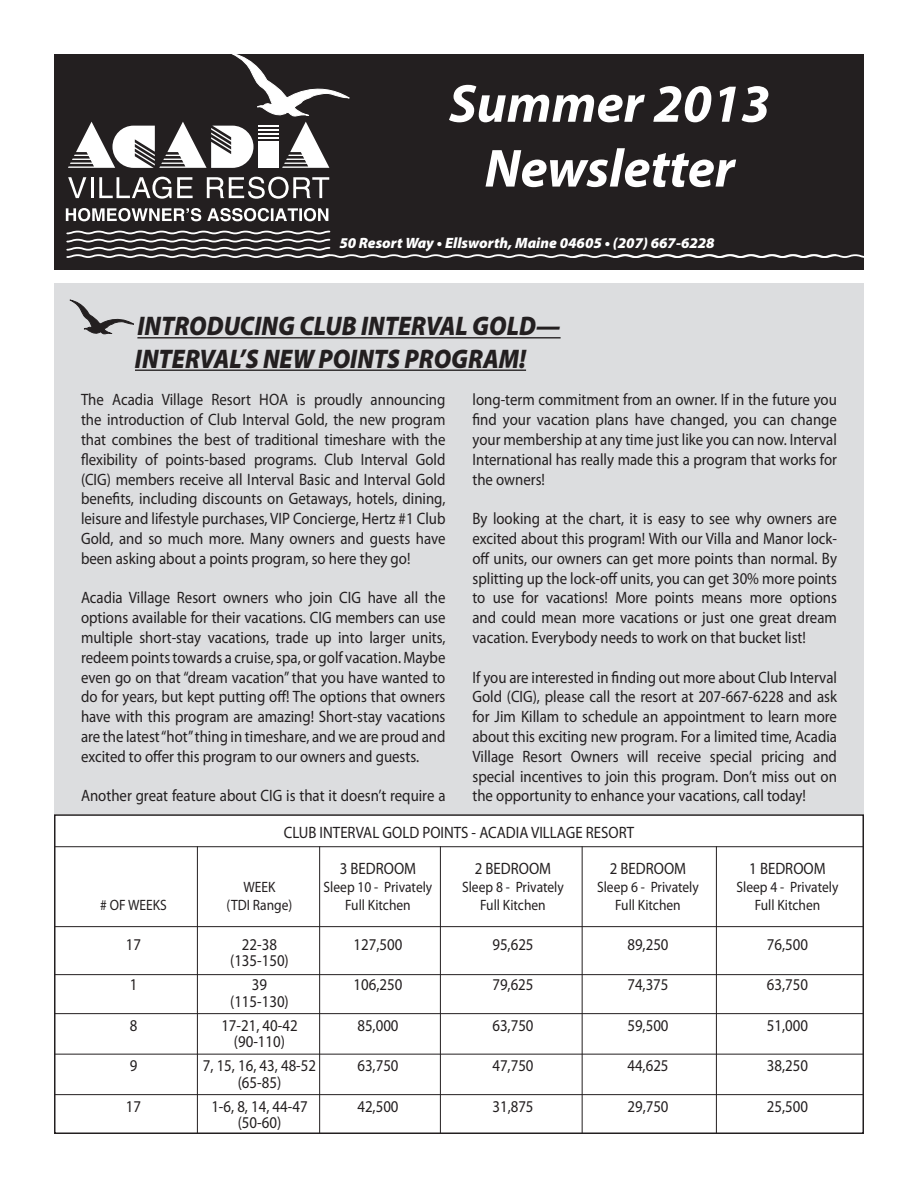
<style>
.page{position:relative;width:918px;height:1188px;background:#fff}
.page>*{position:absolute;margin:0;border:0;box-sizing:border-box;transform-origin:0 0}
.t1{font:italic 700 54px "Myriad Pro";color:#fff}
.t2{font:italic 900 27px "Myriad Pro";color:#231f20;scale:.9 1}
.t3{font:16.5px/19.8px "Myriad Pro";color:#231f20;text-align:justify;scale:.9 1}
.t4{font:15px "Myriad Pro";color:#231f20;scale:.9 1}
.t5{font:italic 900 15px "Myriad Pro";color:#fff}
</style>
<div class="page">
<div style="left:54px;top:54px;width:810px;height:216px;background:#231f20"></div>
<div style="left:54px;top:284px;width:810px;height:530px;background:#dcdddf"></div>
<hr style="left:137px;top:337px;width:424px;height:1px;background:#231f20">
<hr style="left:135px;top:370px;width:391px;height:1px;background:#231f20">
<svg style="left:69px;top:300px;width:65px;height:35px"></svg>
<svg style="left:66px;top:230px;width:798px;height:28px"></svg>
<svg style="left:66px;top:208px;width:262px;height:13px"></svg>
<svg style="left:68px;top:177px;width:18px;height:21px"></svg>
<hr style="left:91px;top:177px;width:2px;height:21px;background:#fff">
<svg style="left:99px;top:177px;width:94px;height:22px"></svg>
<svg style="left:207px;top:177px;width:122px;height:22px"></svg>
<svg style="left:68px;top:54px;width:282px;height:114px"></svg>
<div style="left:54px;top:814px;width:810px;height:320px;border:2px solid #231f20"></div>
<hr style="left:54px;top:846px;width:810px;height:1px;background:#231f20">
<hr style="left:54px;top:926px;width:810px;height:1px;background:#231f20">
<hr style="left:54px;top:974px;width:810px;height:1px;background:#231f20">
<hr style="left:54px;top:1013px;width:810px;height:1px;background:#231f20">
<hr style="left:54px;top:1054px;width:810px;height:1px;background:#231f20">
<hr style="left:54px;top:1094px;width:810px;height:1px;background:#231f20">
<hr style="left:197px;top:846px;width:1px;height:288px;background:#231f20">
<hr style="left:319px;top:846px;width:1px;height:288px;background:#231f20">
<hr style="left:440px;top:846px;width:1px;height:288px;background:#231f20">
<hr style="left:582px;top:846px;width:1px;height:288px;background:#231f20">
<hr style="left:716px;top:846px;width:1px;height:288px;background:#231f20">
<p class="t1" style="left:449px;top:68px;width:323px">Summer 2013</p>
<p class="t1" style="left:485px;top:133px;width:252px">Newsletter</p>
<p class="t5" style="left:339px;top:234px;width:377px">50 Resort Way • Ellsworth, Maine 04605 • (207) 667-6228</p>
<p class="t2" style="left:137px;top:311px;width:472px">INTRODUCING CLUB INTERVAL GOLD—</p>
<p class="t2" style="left:135px;top:343px;width:436px">INTERVAL’S NEW POINTS PROGRAM!</p>
<p class="t3" style="left:81px;top:390px;width:407px">The Acadia Village Resort HOA is proudly announcing the introduction of Club Interval Gold, the new program that combines the best of traditional timeshare with the flexibility of points-based programs. Club Interval Gold (CIG) members receive all Interval Basic and Interval Gold benefits, including discounts on Getaways, hotels, dining, leisure and lifestyle purchases, VIP Concierge, Hertz #1 Club Gold, and so much more. Many owners and guests have been asking about a points program, so here they go!</p>
<p class="t3" style="left:81px;top:588px;width:407px">Acadia Village Resort owners who join CIG have all the options available for their vacations. CIG members can use multiple short-stay vacations, trade up into larger units, redeem points towards a cruise, spa, or golf vacation. Maybe even go on that “dream vacation” that you have wanted to do for years, but kept putting off! The options that owners have with this program are amazing! Short-stay vacations are the latest “hot” thing in timeshare, and we are proud and excited to offer this program to our owners and guests.</p>
<p class="t3" style="left:81px;top:786px;width:407px">Another great feature about CIG is that it doesn’t require a</p>
<p class="t3" style="left:472px;top:390px;width:407px">long-term commitment from an owner. If in the future you find your vacation plans have changed, you can change your membership at any time just like you can now. Interval International has really made this a program that works for the owners!</p>
<p class="t3" style="left:472px;top:509px;width:407px">By looking at the chart, it is easy to see why owners are excited about this program! With our Villa and Manor lock&shy;off units, our owners can get more points than normal. By splitting up the lock-off units, you can get 30% more points to use for vacations! More points means more options and could mean more vacations or just one great dream vacation. Everybody needs to work on that bucket list!</p>
<p class="t3" style="left:472px;top:667px;width:407px">If you are interested in finding out more about Club Interval Gold (CIG), please call the resort at 207-667-6228 and ask for Jim Killam to schedule an appointment to learn more about this exciting new program. For a limited time, Acadia Village Resort Owners will receive special pricing and special incentives to join this program. Don’t miss out on the opportunity to enhance your vacations, call today!</p>
<p class="t3" style="left:284px;top:822px;width:391px">CLUB INTERVAL GOLD POINTS - ACADIA VILLAGE RESORT</p>
<p class="t3" style="left:340px;top:858px;width:86px">3 BEDROOM</p>
<p class="t3" style="left:475px;top:858px;width:86px">2 BEDROOM</p>
<p class="t3" style="left:610px;top:858px;width:86px">2 BEDROOM</p>
<p class="t3" style="left:749px;top:858px;width:86px">1 BEDROOM</p>
<p class="t4" style="left:243px;top:878px;width:37px">WEEK</p>
<p class="t4" style="left:324px;top:878px;width:122px">Sleep 10 - Privately</p>
<p class="t4" style="left:462px;top:878px;width:115px">Sleep 8 - Privately</p>
<p class="t4" style="left:597px;top:878px;width:115px">Sleep 6 - Privately</p>
<p class="t4" style="left:737px;top:878px;width:115px">Sleep 4 - Privately</p>
<p class="t4" style="left:100px;top:896px;width:75px"># OF WEEKS</p>
<p class="t4" style="left:227px;top:896px;width:75px">(TDI Range)</p>
<p class="t4" style="left:345px;top:896px;width:74px">Full Kitchen</p>
<p class="t4" style="left:480px;top:896px;width:74px">Full Kitchen</p>
<p class="t4" style="left:615px;top:896px;width:74px">Full Kitchen</p>
<p class="t4" style="left:755px;top:896px;width:74px">Full Kitchen</p>
<p class="t3" style="left:126px;top:934px;width:18px">17</p>
<p class="t3" style="left:242px;top:934px;width:40px">22-38</p>
<p class="t3" style="left:354px;top:934px;width:56px">127,500</p>
<p class="t3" style="left:492px;top:934px;width:47px">95,625</p>
<p class="t3" style="left:627px;top:934px;width:47px">89,250</p>
<p class="t3" style="left:767px;top:934px;width:47px">76,500</p>
<p class="t3" style="left:230px;top:950px;width:67px">(135-150)</p>
<p class="t3" style="left:130px;top:974px;width:10px">1</p>
<p class="t3" style="left:252px;top:974px;width:18px">39</p>
<p class="t3" style="left:354px;top:974px;width:56px">106,250</p>
<p class="t3" style="left:492px;top:974px;width:47px">79,625</p>
<p class="t3" style="left:627px;top:974px;width:47px">74,375</p>
<p class="t3" style="left:767px;top:974px;width:47px">63,750</p>
<p class="t3" style="left:230px;top:991px;width:67px">(115-130)</p>
<p class="t3" style="left:130px;top:1015px;width:10px">8</p>
<p class="t3" style="left:221px;top:1015px;width:86px">17-21, 40-42</p>
<p class="t3" style="left:357px;top:1015px;width:47px">85,000</p>
<p class="t3" style="left:492px;top:1015px;width:47px">63,750</p>
<p class="t3" style="left:627px;top:1015px;width:47px">59,500</p>
<p class="t3" style="left:767px;top:1015px;width:47px">51,000</p>
<p class="t3" style="left:234px;top:1031px;width:58px">(90-110)</p>
<p class="t3" style="left:130px;top:1055px;width:10px">9</p>
<p class="t3" style="left:203px;top:1055px;width:127px">7, 15, 16, 43, 48-52</p>
<p class="t3" style="left:357px;top:1055px;width:47px">63,750</p>
<p class="t3" style="left:492px;top:1055px;width:47px">47,750</p>
<p class="t3" style="left:627px;top:1055px;width:47px">44,625</p>
<p class="t3" style="left:767px;top:1055px;width:47px">38,250</p>
<p class="t3" style="left:238px;top:1072px;width:50px">(65-85)</p>
<p class="t3" style="left:126px;top:1096px;width:18px">17</p>
<p class="t3" style="left:211px;top:1096px;width:109px">1-6, 8, 14, 44-47</p>
<p class="t3" style="left:357px;top:1096px;width:47px">42,500</p>
<p class="t3" style="left:492px;top:1096px;width:47px">31,875</p>
<p class="t3" style="left:627px;top:1096px;width:47px">29,750</p>
<p class="t3" style="left:767px;top:1096px;width:47px">25,500</p>
<p class="t3" style="left:238px;top:1112px;width:50px">(50-60)</p>
</div>
